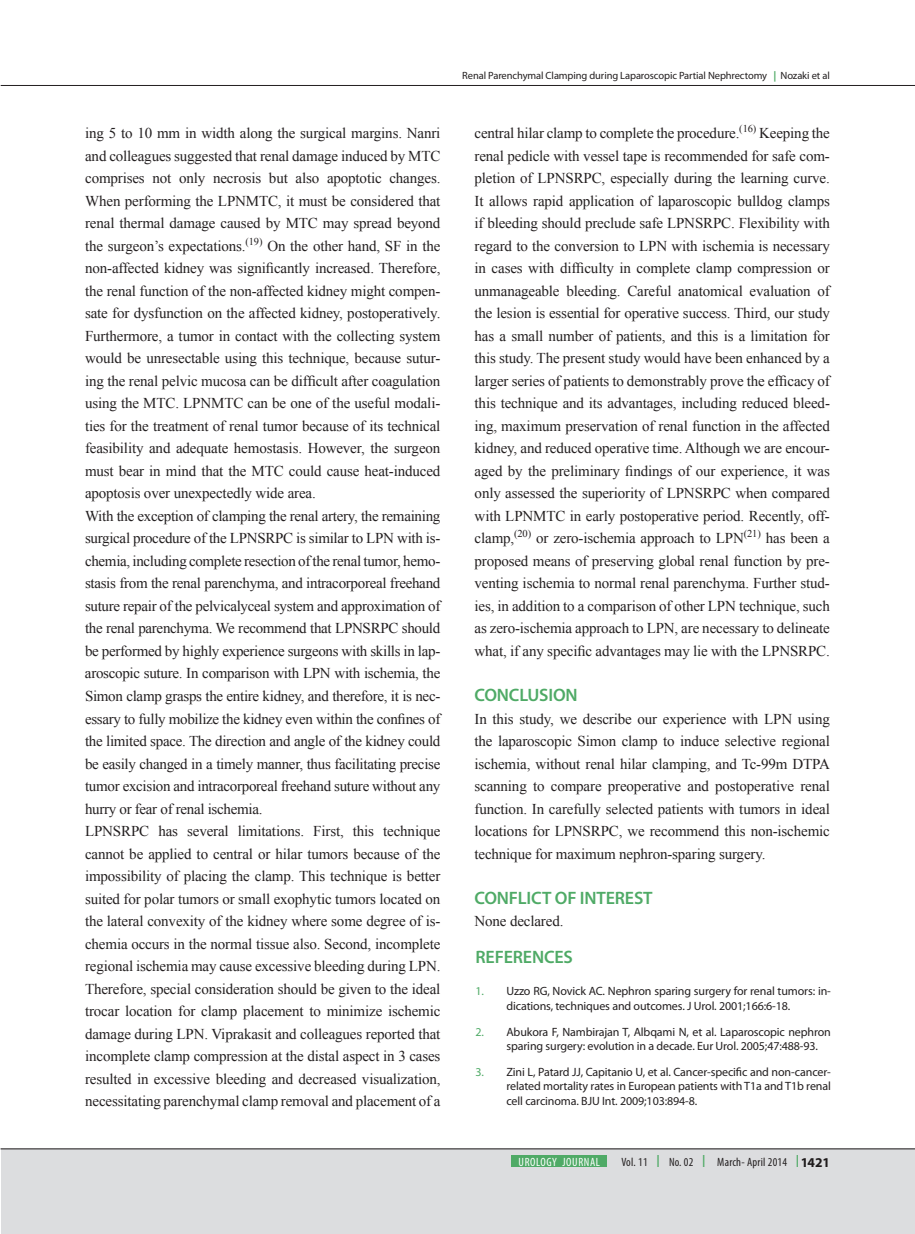
<style>
.page{position:relative;width:915px;height:1234px;background:#fff}
.page>*{position:absolute;margin:0;border:0;box-sizing:border-box;transform-origin:0 0}
.t1{font:600 18px "Myriad Pro";letter-spacing:-.01em;color:#4faa66}
.t2{font:15px/22.5px "Times New Roman";letter-spacing:-.01em;color:#231f20;text-align:justify}
.t3{font:12px/14.4px "Myriad Pro";letter-spacing:-.01em;color:#231f20}
.t4{font:condensed 12px "Myriad Pro";letter-spacing:.02em;color:#231f20}
.t5{font:condensed 12px "Myriad Pro";letter-spacing:.05em;color:#fff}
.t6{font:10.5px "Myriad Pro";letter-spacing:-.01em;color:#231f20}
.s1{font-weight:700;color:#4faa66}
.s2{color:#4faa66}
.s3{font-weight:700;font-stretch:normal;color:#4faa66}
.s4{font-weight:700;font-stretch:normal;font-size:13.5px}
</style>
<div class="page">
<div style="left:1px;top:1148px;width:913px;height:85px;background:#dcdddf"></div>
<hr style="left:1px;top:1148px;width:913px;height:1px;background:#231f20">
<hr style="left:1px;top:85px;width:913px;height:1px;background:#231f20">
<div style="left:511px;top:1154px;width:96px;height:12px;background:#4faa66"></div>
<p class="t6" style="left:462px;top:69px;width:369px">Renal Parenchymal Clamping during Laparoscopic Partial Nephrectomy <span class="s1">|</span> Nozaki et al</p>
<p class="t2" style="left:85px;top:121px;width:357px;text-align:left">ing 5 to 10 mm in width along the surgical margins. Nanri and colleagues suggested that renal damage induced by MTC comprises not only necrosis but also apoptotic changes.<br>When performing the LPNMTC, it must be considered that renal thermal damage caused by MTC may spread beyond the surgeon’s expectations.<sup>(19)</sup> On the other hand, SF in the non-affected kidney was significantly increased. Therefore, the renal function of the non-affected kidney might compen&shy;sate for dysfunction on the affected kidney, postoperatively.<br>Furthermore, a tumor in contact with the collecting system would be unresectable using this technique, because sutur&shy;ing the renal pelvic mucosa can be difficult after coagulation using the MTC. LPNMTC can be one of the useful modali&shy;ties for the treatment of renal tumor because of its technical feasibility and adequate hemostasis. However, the surgeon must bear in mind that the MTC could cause heat-induced apoptosis over unexpectedly wide area.<br>With the exception of clamping the renal artery, the remaining surgical procedure of the LPNSRPC is similar to LPN with is&shy;chemia, including complete resection of the renal tumor, hemo&shy;stasis from the renal parenchyma, and intracorporeal freehand suture repair of the pelvicalyceal system and approximation of the renal parenchyma. We recommend that LPNSRPC should be performed by highly experience surgeons with skills in lap&shy;aroscopic suture. In comparison with LPN with ischemia, the Simon clamp grasps the entire kidney, and therefore, it is nec&shy;essary to fully mobilize the kidney even within the confines of the limited space. The direction and angle of the kidney could be easily changed in a timely manner, thus facilitating precise tumor excision and intracorporeal freehand suture without any hurry or fear of renal ischemia.<br>LPNSRPC has several limitations. First, this technique cannot be applied to central or hilar tumors because of the impossibility of placing the clamp. This technique is better suited for polar tumors or small exophytic tumors located on the lateral convexity of the kidney where some degree of is&shy;chemia occurs in the normal tissue also. Second, incomplete regional ischemia may cause excessive bleeding during LPN.<br>Therefore, special consideration should be given to the ideal trocar location for clamp placement to minimize ischemic damage during LPN. Viprakasit and colleagues reported that incomplete clamp compression at the distal aspect in 3 cases resulted in excessive bleeding and decreased visualization, necessitating parenchymal clamp removal and placement of a</p>
<p class="t2" style="left:474px;top:121px;width:357px">central hilar clamp to complete the procedure.<sup>(16)</sup> Keeping the renal pedicle with vessel tape is recommended for safe com&shy;pletion of LPNSRPC, especially during the learning curve.<br>It allows rapid application of laparoscopic bulldog clamps if bleeding should preclude safe LPNSRPC. Flexibility with regard to the conversion to LPN with ischemia is necessary in cases with difficulty in complete clamp compression or unmanageable bleeding. Careful anatomical evaluation of the lesion is essential for operative success. Third, our study has a small number of patients, and this is a limitation for this study. The present study would have been enhanced by a larger series of patients to demonstrably prove the efficacy of this technique and its advantages, including reduced bleed&shy;ing, maximum preservation of renal function in the affected kidney, and reduced operative time. Although we are encour&shy;aged by the preliminary findings of our experience, it was only assessed the superiority of LPNSRPC when compared with LPNMTC in early postoperative period. Recently, off&shy;clamp,<sup>(20)</sup> or zero-ischemia approach to LPN<sup>(21)</sup> has been a proposed means of preserving global renal function by pre&shy;venting ischemia to normal renal parenchyma. Further stud&shy;ies, in addition to a comparison of other LPN technique, such as zero-ischemia approach to LPN, are necessary to delineate what, if any specific advantages may lie with the LPNSRPC.</p>
<p class="t1" style="left:474px;top:683px;width:105px">CONCLUSION</p>
<p class="t2" style="left:474px;top:706px;width:357px">In this study, we describe our experience with LPN using the laparoscopic Simon clamp to induce selective regional ischemia, without renal hilar clamping, and Tc-99m DTPA scanning to compare preoperative and postoperative renal function. In carefully selected patients with tumors in ideal locations for LPNSRPC, we recommend this non-ischemic technique for maximum nephron-sparing surgery.</p>
<p class="t1" style="left:474px;top:885px;width:179px">CONFLICT OF INTEREST</p>
<p class="t2" style="left:474px;top:909px;width:90px">None declared.</p>
<p class="t1" style="left:475px;top:945px;width:99px">REFERENCES</p>
<p class="t3" style="left:506px;top:983px;width:326px;text-indent:-31px"><span class="s2">1.</span> Uzzo RG, Novick AC. Nephron sparing surgery for renal tumors: in&shy;dications, techniques and outcomes. J Urol. 2001;166:6-18.</p>
<p class="t3" style="left:506px;top:1023px;width:326px;text-indent:-31px"><span class="s2">2.</span> Abukora F, Nambirajan T, Albqami N, et al. Laparoscopic nephron sparing surgery: evolution in a decade. Eur Urol. 2005;47:488-93.</p>
<p class="t3" style="left:506px;top:1064px;width:326px;text-align:justify;text-indent:-31px"><span class="s2">3.</span> Zini L, Patard JJ, Capitanio U, et al. Cancer-specific and non-cancer&shy;related mortality rates in European patients with T1a and T1b renal cell carcinoma. BJU Int. 2009;103:894-8.</p>
<p class="t5" style="left:518px;top:1154px;width:83px">UROLOGY JOURNAL</p>
<p class="t4" style="left:621px;top:1154px;width:210px">Vol. 11 <span class="s3">|</span> No. 02 <span class="s3">|</span> March- April 2014 <span class="s3">|</span><span class="s4">1421</span></p>
</div>
